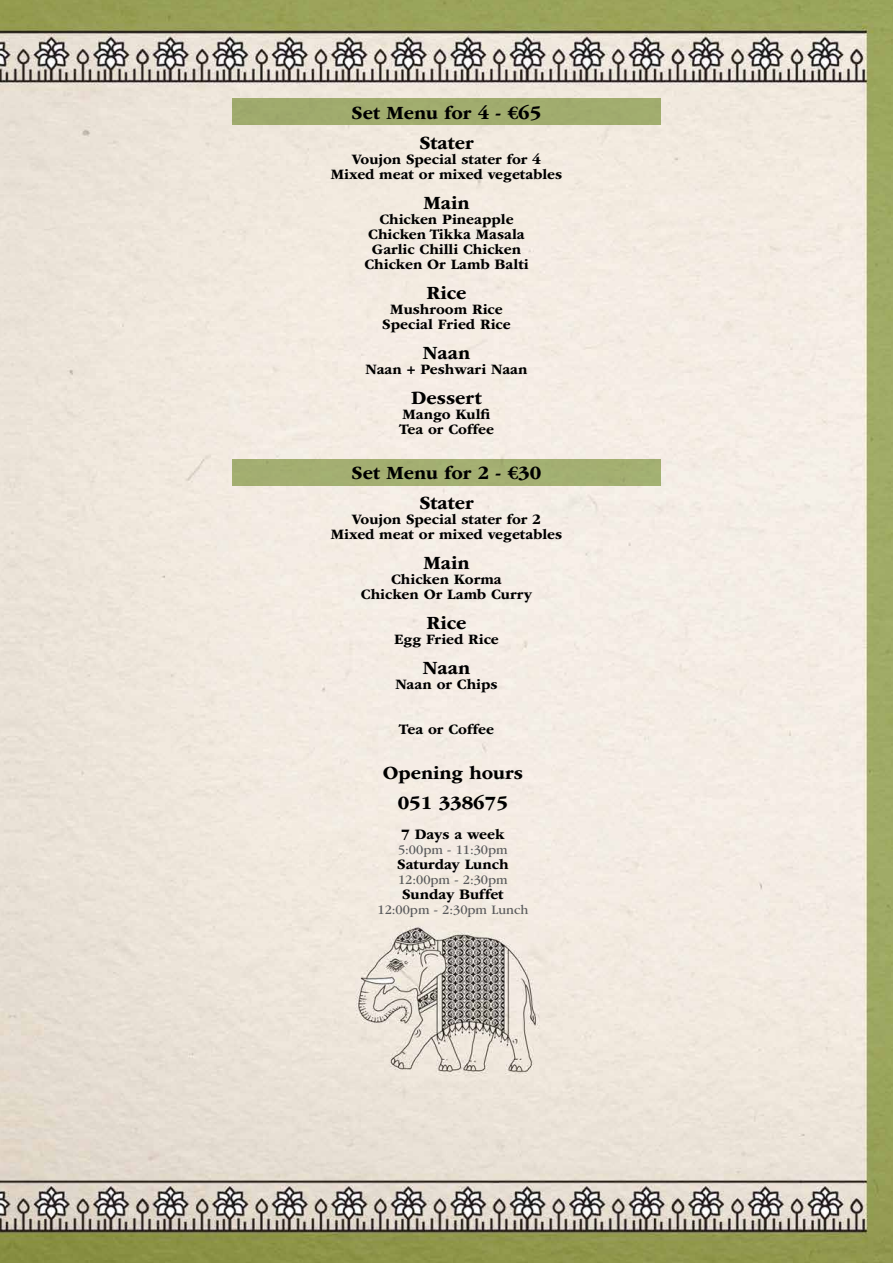
<style>
.page{position:relative;width:893px;height:1263px;background:#fff}
.page>*{position:absolute;margin:0;border:0;box-sizing:border-box;transform-origin:0 0}
.t1{font:700 19.5px/30px "ITC Garamond Std";color:#000;text-align:center}
.t2{font:700 15px/15px "ITC Garamond Std";color:#000;text-align:center}
.t3{font:13.5px "ITC Garamond Std";color:#58595b}
</style>
<div class="page">
<img style="left:0;top:0;width:893px;height:1263px">
<div style="left:232px;top:99px;width:429px;height:26px;background:#a0ab6e"></div>
<div style="left:232px;top:459px;width:429px;height:27px;background:#a4ae72"></div>
<h1 class="t1" style="left:352px;top:98px;width:191px">Set Menu for 4 - €65<br>Stater</h1>
<p class="t2" style="left:331px;top:152px;width:233px">Voujon Special stater for 4<br>Mixed meat or mixed vegetables</p>
<h1 class="t1" style="left:423px;top:188px;width:48px">Main</h1>
<p class="t2" style="left:364px;top:212px;width:166px">Chicken Pineapple<br>Chicken Tikka Masala<br>Garlic Chilli Chicken<br>Chicken Or Lamb Balti</p>
<h1 class="t1" style="left:427px;top:278px;width:41px">Rice</h1>
<p class="t2" style="left:382px;top:302px;width:130px">Mushroom Rice<br>Special Fried Rice</p>
<h1 class="t1" style="left:423px;top:338px;width:49px">Naan</h1>
<p class="t2" style="left:365px;top:362px;width:164px">Naan + Peshwari Naan</p>
<h1 class="t1" style="left:411px;top:383px;width:72px">Dessert</h1>
<p class="t2" style="left:399px;top:407px;width:96px;text-align:left">Mango Kulfi<br>Tea or Coffee</p>
<h1 class="t1" style="left:352px;top:458px;width:191px">Set Menu for 2 - €30<br>Stater</h1>
<p class="t2" style="left:331px;top:512px;width:233px">Voujon Special stater for 2<br>Mixed meat or mixed vegetables</p>
<h1 class="t1" style="left:423px;top:548px;width:48px">Main</h1>
<p class="t2" style="left:361px;top:572px;width:173px">Chicken Korma<br>Chicken Or Lamb Curry</p>
<h1 class="t1" style="left:427px;top:608px;width:41px">Rice</h1>
<p class="t2" style="left:394px;top:632px;width:106px">Egg Fried Rice</p>
<h1 class="t1" style="left:423px;top:653px;width:49px">Naan</h1>
<p class="t2" style="left:395px;top:677px;width:104px">Naan or Chips</p>
<p class="t2" style="left:399px;top:722px;width:96px">Tea or Coffee</p>
<h1 class="t1" style="left:383px;top:758px;width:142px">Opening hours<br>051 338675</h1>
<p class="t2" style="left:401px;top:827px;width:105px">7 Days a week</p>
<p class="t3" style="left:398px;top:843px;width:111px">5:00pm - 11:30pm</p>
<p class="t2" style="left:397px;top:857px;width:113px">Saturday Lunch</p>
<p class="t3" style="left:398px;top:873px;width:111px">12:00pm - 2:30pm</p>
<p class="t2" style="left:402px;top:887px;width:103px">Sunday Buffet</p>
<p class="t3" style="left:377px;top:903px;width:152px">12:00pm - 2:30pm Lunch</p>
</div>
